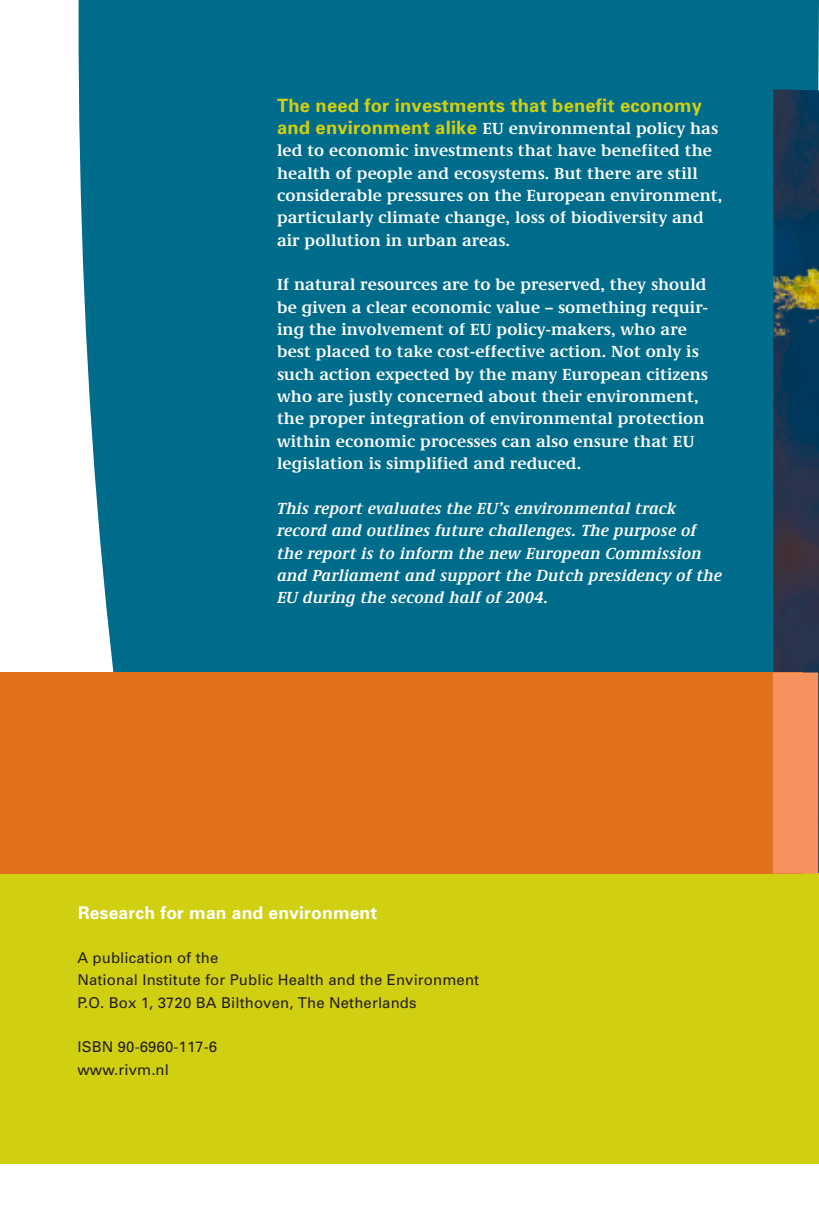
<style>
.page{position:relative;width:819px;height:1216px;background:#fff}
.page>*{position:absolute;margin:0;border:0;box-sizing:border-box;transform-origin:0 0}
.t1{font:700 18.38px "Univers";letter-spacing:.01em;color:#d1cf12}
.t2{font:700 17.5px "Univers";letter-spacing:.01em;color:#fff}
.t3{font:700 16.62px/22.4px "RIVM Demos";letter-spacing:.01em;color:#fff}
.t4{font:italic 700 16.62px/22.4px "RIVM Demos";letter-spacing:.01em;color:#fff}
.t5{font:14.88px/22.4px "Univers";letter-spacing:.01em;color:#231f20}
.s1{font-family:"Univers";font-size:18.38px;color:#d1cf12}
</style>
<div class="page">
<div style="left:79px;top:0;width:740px;height:672px;background:#006c8c"></div>
<img style="left:773px;top:89px;width:46px;height:784px">
<div style="left:0;top:873px;width:819px;height:290px;background:#d1cf12"></div>
<div style="left:0;top:672px;width:802px;height:201px;background:#e1701d"></div>
<div style="left:772px;top:672px;width:46px;height:201px;background:#f7925e"></div>
<p class="t1" style="left:277px;top:93px;width:426px">The need for investments that benefit economy</p>
<p class="t3" style="left:277px;top:117px;width:446px"><span class="s1">and environment alike</span> EU environmental policy has led to economic investments that have benefited the health of people and ecosystems. But there are still considerable pressures on the European environment, particularly climate change, loss of biodiversity and air pollution in urban areas.</p>
<p class="t3" style="left:277px;top:273px;width:432px">If natural resources are to be preserved, they should be given a clear economic value – something requir&shy;ing the involvement of EU policy-makers, who are best placed to take cost-effective action. Not only is such action expected by the many European citizens who are justly concerned about their environment, the proper integration of environmental protection within economic processes can also ensure that EU legislation is simplified and reduced.</p>
<p class="t4" style="left:277px;top:497px;width:446px">This report evaluates the EU’s environmental track record and outlines future challenges. The purpose of the report is to inform the new European Commission and Parliament and support the Dutch presidency of the EU during the second half of 2004.</p>
<p class="t2" style="left:78px;top:901px;width:301px">Research for man and environment</p>
<p class="t5" style="left:77px;top:946px;width:403px">A publication of the<br>National Institute for Public Health and the Environment<br>P.O. Box 1, 3720 BA Bilthoven, The Netherlands</p>
<p class="t5" style="left:77px;top:1035px;width:141px">ISBN 90-6960-117-6 www.rivm.nl</p>
</div>
